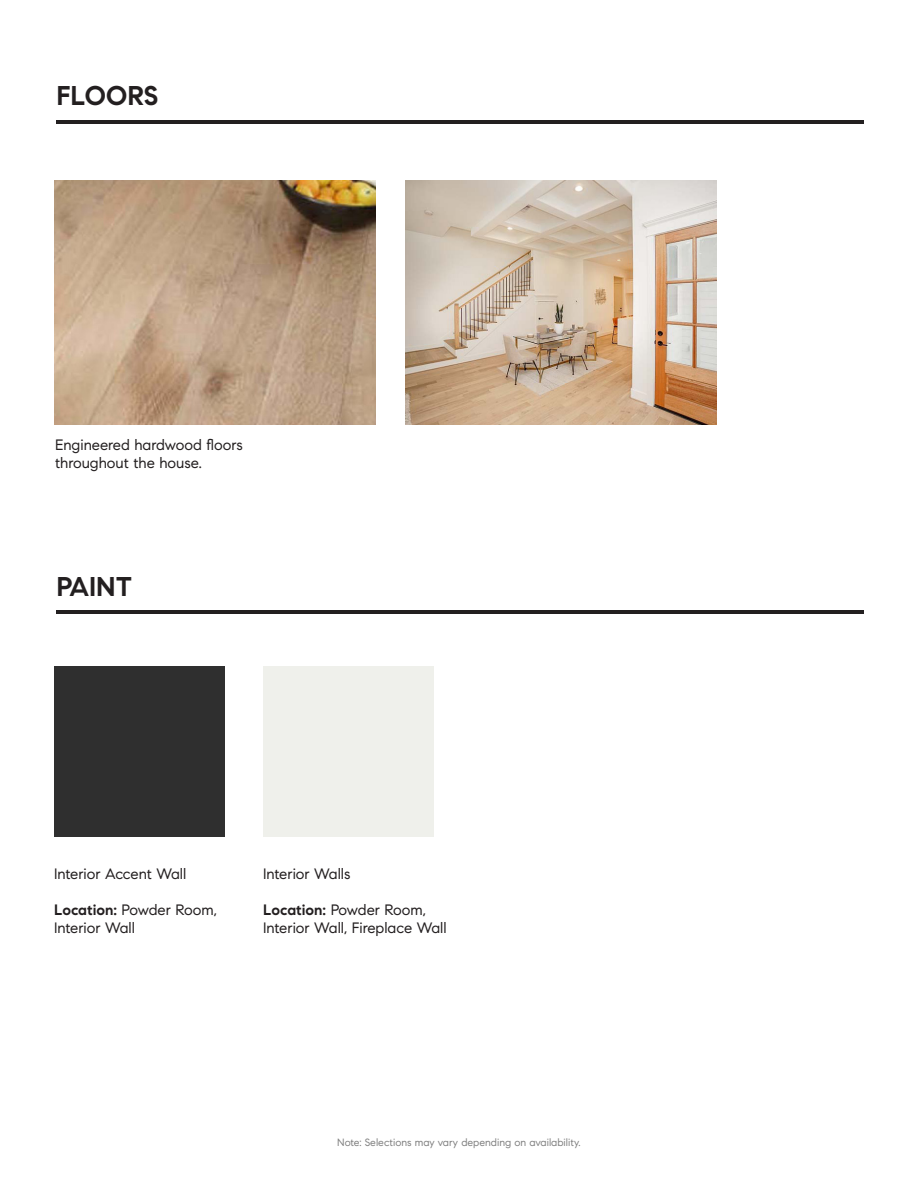
<style>
.page{position:relative;width:918px;height:1188px;background:#fff}
.page>*{position:absolute;margin:0;border:0;box-sizing:border-box;transform-origin:0 0}
.t1{font:700 27px "Compass Sans";color:#231f20}
.t2{font:15px/18px "Compass Sans";color:#231f20}
.t3{font:10.5px "Compass Sans";color:#808080}
.s1{font-weight:700}
</style>
<div class="page">
<img style="left:54px;top:180px;width:321px;height:244px">
<img style="left:406px;top:180px;width:311px;height:244px">
<hr style="left:56px;top:120px;width:808px;height:3px;background:#231f20">
<hr style="left:56px;top:611px;width:808px;height:3px;background:#231f20">
<div style="left:54px;top:666px;width:170px;height:170px;background:#2f2f2f"></div>
<div style="left:263px;top:666px;width:170px;height:170px;background:#eff0eb"></div>
<p class="t1" style="left:56px;top:79px;width:103px">FLOORS</p>
<p class="t2" style="left:55px;top:435px;width:189px">Engineered hardwood floors throughout the house.</p>
<p class="t1" style="left:56px;top:570px;width:77px">PAINT</p>
<p class="t2" style="left:54px;top:865px;width:134px">Interior Accent Wall</p>
<p class="t2" style="left:54px;top:901px;width:164px"><span class="s1">Location:</span> Powder Room,</p>
<p class="t2" style="left:54px;top:919px;width:83px">Interior Wall</p>
<p class="t2" style="left:263px;top:865px;width:89px">Interior Walls</p>
<p class="t2" style="left:263px;top:901px;width:164px"><span class="s1">Location:</span> Powder Room,</p>
<p class="t2" style="left:263px;top:919px;width:185px">Interior Wall, Fireplace Wall</p>
<p class="t3" style="left:337px;top:1136px;width:245px">Note: Selections may vary depending on availability.</p>
</div>
